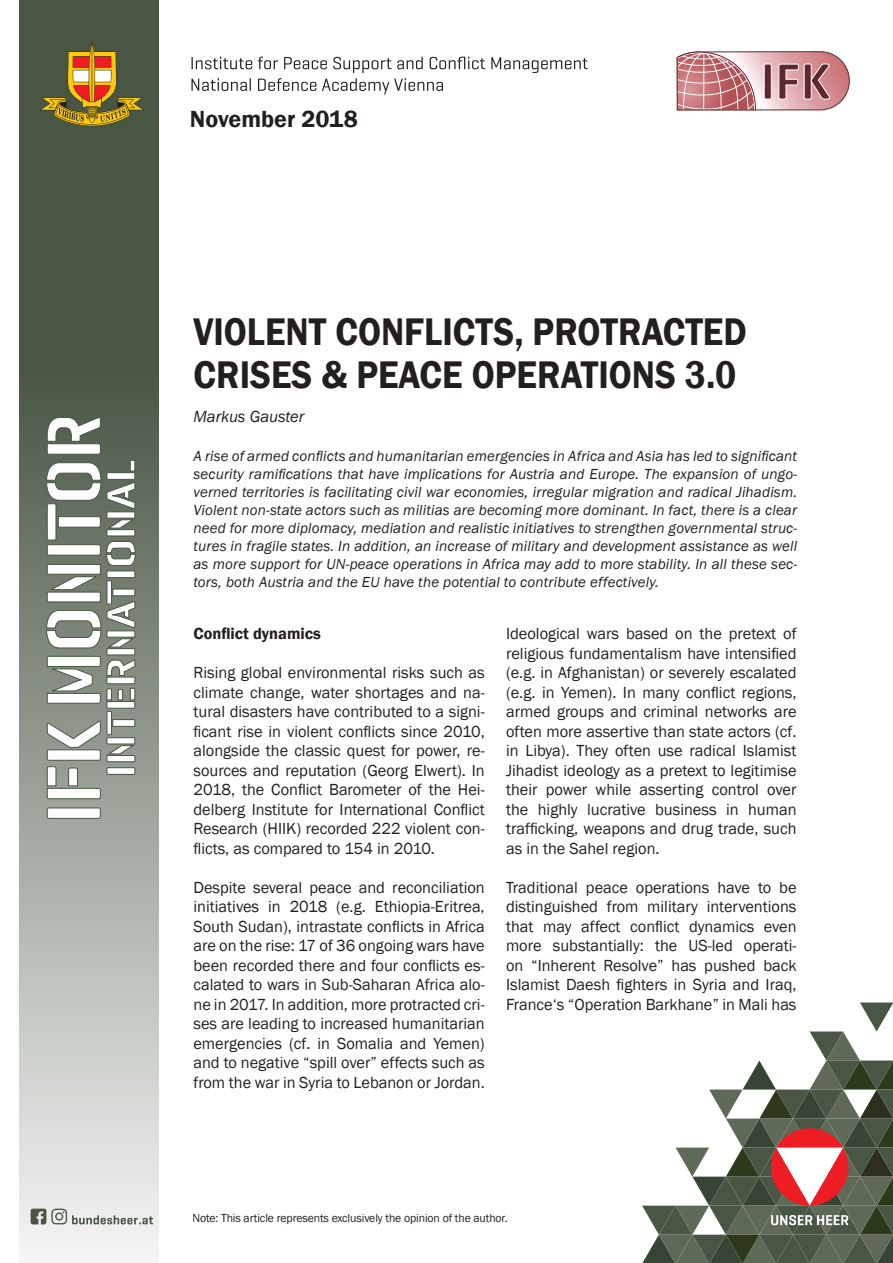
<style>
.page{position:relative;width:893px;height:1263px;background:#fff}
.page>*{position:absolute;margin:0;border:0;box-sizing:border-box;transform-origin:0 0}
.t1{font:700 55.05px "Calibri";color:#60282d}
.t2{font:600 39.6px/43.2px "Franklin Gothic";color:#231f20;scale:.91 1}
.t3{font:600 24px "Franklin Gothic";color:#231f20}
.t4{font:16.5px/19.5px "Franklin Gothic";color:#231f20;text-align:justify}
.t5{font:600 16.5px "Franklin Gothic";color:#231f20}
.t6{font:italic 16.5px "Franklin Gothic";color:#231f20}
.t7{font:italic 15px/18px "Franklin Gothic";letter-spacing:.01em;color:#231f20;text-align:justify}
.t8{font:12px "Franklin Gothic";letter-spacing:-.01em;color:#231f20}
</style>
<div class="page">
<svg style="left:642px;top:1002px;width:251px;height:261px"></svg>
<svg style="left:19px;top:0;width:140px;height:1261px"></svg>
<svg style="left:39px;top:39px;width:106px;height:87px"></svg>
<svg style="left:676px;top:51px;width:174px;height:60px"></svg>
<svg style="left:30px;top:1193px;width:123px;height:48px;fill:#ebedeb"></svg>
<svg style="left:191px;top:57px;width:397px;height:38px"></svg>
<svg style="left:46px;top:417px;width:90px;height:402px"></svg>
<h3 class="t3" style="left:190px;top:104px;width:169px">November 2018</h3>
<h1 class="t1" style="left:760px;top:42px;width:72px">IFK</h1>
<h2 class="t2" style="left:193px;top:310px;width:610px">VIOLENT CONFLICTS, PROTRACTED<br>CRISES &amp; PEACE OPERATIONS 3.0</h2>
<p class="t6" style="left:193px;top:406px;width:112px">Markus Gauster</p>
<p class="t7" style="left:193px;top:447px;width:605px">A rise of armed conflicts and humanitarian emergencies in Africa and Asia has led to significant security ramifications that have implications for Austria and Europe. The expansion of ungo&shy;verned territories is facilitating civil war economies, irregular migration and radical Jihadism.<br>Violent non-state actors such as militias are becoming more dominant. In fact, there is a clear need for more diplomacy, mediation and realistic initiatives to strengthen governmental struc&shy;tures in fragile states. In addition, an increase of military and development assistance as well as more support for UN-peace operations in Africa may add to more stability. In all these sec&shy;tors, both Austria and the EU have the potential to contribute effectively.</p>
<p class="t5" style="left:193px;top:623px;width:129px">Conflict dynamics</p>
<p class="t4" style="left:193px;top:663px;width:293px">Rising global environmental risks such as climate change, water shortages and na&shy;tural disasters have contributed to a signi&shy;ficant rise in violent conflicts since 2010, alongside the classic quest for power, re&shy;sources and reputation (Georg Elwert). In 2018, the Conflict Barometer of the Hei&shy;delberg Institute for International Conflict Research (HIIK) recorded 222 violent con&shy;flicts, as compared to 154 in 2010.</p>
<p class="t4" style="left:193px;top:878px;width:293px">Despite several peace and reconciliation initiatives in 2018 (e.g. Ethiopia-Eritrea, South Sudan), intrastate conflicts in Africa are on the rise: 17 of 36 ongoing wars have been recorded there and four conflicts es&shy;calated to wars in Sub-Saharan Africa alo&shy;ne in 2017. In addition, more protracted cri&shy;ses are leading to increased humanitarian emergencies (cf. in Somalia and Yemen) and to negative “spill over” effects such as from the war in Syria to Lebanon or Jordan.</p>
<p class="t4" style="left:506px;top:624px;width:292px">Ideological wars based on the pretext of religious fundamentalism have intensified (e.g. in Afghanistan) or severely escalated (e.g. in Yemen). In many conflict regions, armed groups and criminal networks are often more assertive than state actors (cf. in Libya). They often use radical Islamist Jihadist ideology as a pretext to legitimise their power while asserting control over the highly lucrative business in human trafficking, weapons and drug trade, such as in the Sahel region.</p>
<p class="t4" style="left:506px;top:878px;width:292px">Traditional peace operations have to be distinguished from military interventions that may affect conflict dynamics even more substantially: the US-led operati&shy;on “Inherent Resolve” has pushed back Islamist Daesh fighters in Syria and Iraq, France‘s “Operation Barkhane” in Mali has</p>
<p class="t8" style="left:193px;top:1211px;width:316px">Note: This article represents exclusively the opinion of the author.</p>
</div>
